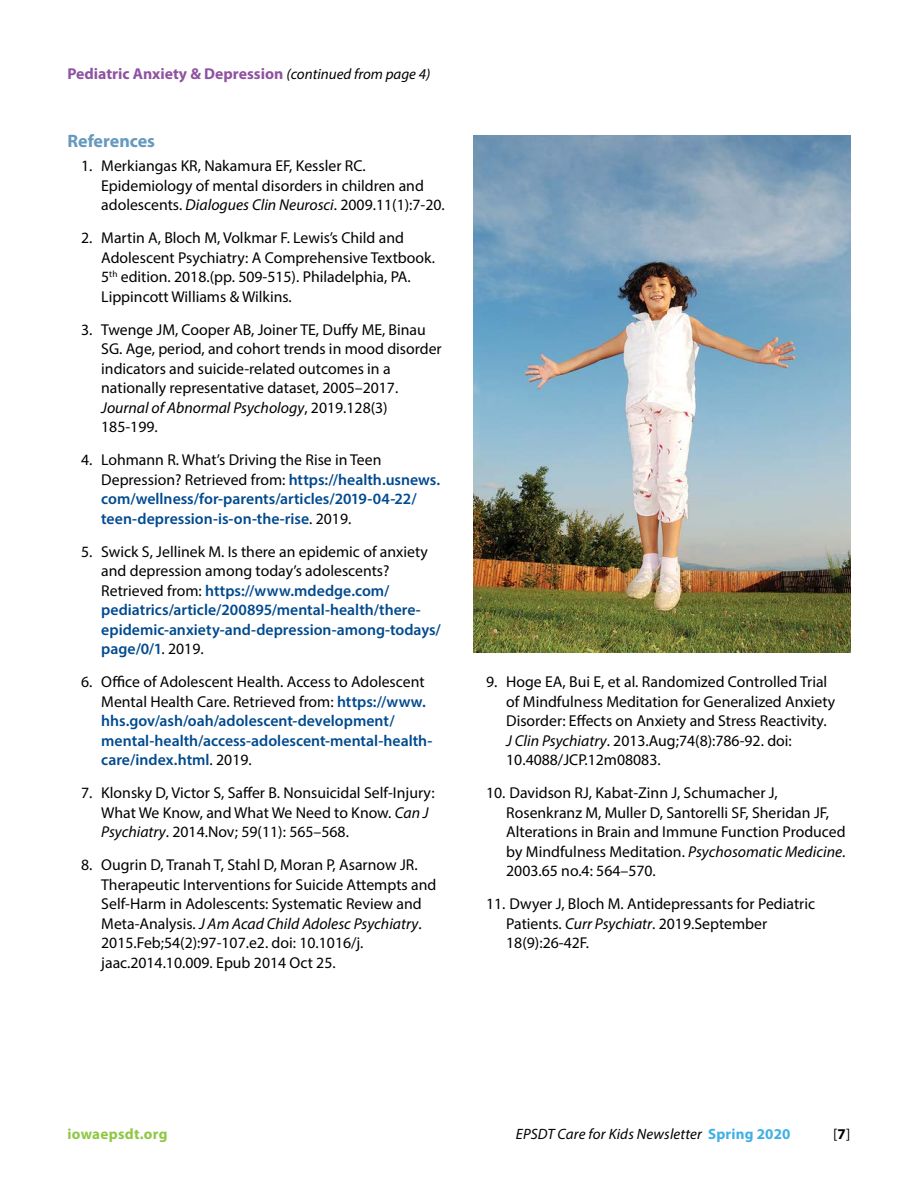
<style>
.page{position:relative;width:918px;height:1188px;background:#fff}
.page>*{position:absolute;margin:0;border:0;box-sizing:border-box;transform-origin:0 0}
.Subhead{font:700 18px "Myriad Pro";color:#6599bf}
.t1{font:15.75px/19.5px "Myriad Pro";color:#000}
.t2{font:600 15.75px/19.5px "Myriad Pro";color:#004a8f}
.Body_text{font:700 15.75px "Myriad Pro";color:#8f53a1}
.t3{font:italic 15px "Myriad Pro";letter-spacing:.01em;color:#000}
.t4{font:700 15px "Myriad Pro";letter-spacing:.02em;color:#8fc745}
.t5{font:15px "Myriad Pro";color:#000}
.s1{font-weight:400;font-style:italic;font-size:15px;color:#000}
.s2{font-style:italic}
.s3{font-weight:400;color:#000}
.s4{font-weight:700;font-style:normal;color:#40b0e4}
.s5{font-weight:700}
</style>
<div class="page">
<img style="left:473px;top:135px;width:377px;height:517px">
<p class="Body_text" style="left:68px;top:65px;width:364px">Pediatric Anxiety &amp; Depression <span class="s1">(continued from page 4)</span></p>
<p class="Subhead" style="left:68px;top:131px;width:89px">References</p>
<p class="t1" style="left:101px;top:156px;width:345px;text-indent:-20px">1. Merkiangas KR, Nakamura EF, Kessler RC.<br>Epidemiology of mental disorders in children and adolescents. <span class="s2">Dialogues Clin Neurosci</span>. 2009.11(1):7-20.</p>
<p class="t1" style="left:101px;top:228px;width:335px;text-indent:-20px">2. Martin A, Bloch M, Volkmar F. Lewis’s Child and Adolescent Psychiatry: A Comprehensive Textbook.<br>5<sup>th</sup> edition. 2018.(pp. 509-515). Philadelphia, PA.<br>Lippincott Williams &amp; Wilkins.</p>
<p class="t1" style="left:101px;top:319px;width:342px;text-indent:-20px">3. Twenge JM, Cooper AB, Joiner TE, Duffy ME, Binau SG. Age, period, and cohort trends in mood disorder indicators and suicide-related outcomes in a nationally representative dataset, 2005–2017.<br><span class="s2">Journal of Abnormal Psychology</span>, 2019.128(3)<br>185-199.</p>
<p class="t2" style="left:101px;top:450px;width:341px;text-indent:-20px"><span class="s3">4. Lohmann R. What’s Driving the Rise in Teen Depression? Retrieved from:</span> https://health.usnews. com/wellness/for-parents/articles/2019-04-22/ teen-depression-is-on-the-rise<span class="s3">. 2019.</span></p>
<p class="t2" style="left:101px;top:541px;width:341px;text-indent:-20px"><span class="s3">5. Swick S, Jellinek M. Is there an epidemic of anxiety and depression among today’s adolescents?<br>Retrieved from:</span> https://www.mdedge.com/ pediatrics/article/200895/mental-health/there&shy;epidemic-anxiety-and-depression-among-todays/ page/0/1<span class="s3">. 2019.</span></p>
<p class="t2" style="left:101px;top:672px;width:333px;text-indent:-20px"><span class="s3">6. Office of Adolescent Health. Access to Adolescent Mental Health Care. Retrieved from:</span> https://www. hhs.gov/ash/oah/adolescent-development/ mental-health/access-adolescent-mental-health&shy;care/index.html<span class="s3">. 2019.</span></p>
<p class="t1" style="left:101px;top:783px;width:335px;text-indent:-20px">7. Klonsky D, Victor S, Saffer B. Nonsuicidal Self-Injury:<br>What We Know, and What We Need to Know. <span class="s2">Can J<br>Psychiatry</span>. 2014.Nov; 59(11): 565–568.</p>
<p class="t1" style="left:101px;top:855px;width:337px;text-indent:-20px">8. Ougrin D, Tranah T, Stahl D, Moran P, Asarnow JR.<br>Therapeutic Interventions for Suicide Attempts and Self-Harm in Adolescents: Systematic Review and Meta-Analysis. <span class="s2">J Am Acad Child Adolesc Psychiatry</span>.<br>2015.Feb;54(2):97-107.e2. doi: 10.1016/j. jaac.2014.10.009. Epub 2014 Oct 25.</p>
<p class="t1" style="left:506px;top:672px;width:330px;text-indent:-20px">9. Hoge EA, Bui E, et al. Randomized Controlled Trial of Mindfulness Meditation for Generalized Anxiety Disorder: Effects on Anxiety and Stress Reactivity.<br><span class="s2">J Clin Psychiatry</span>. 2013.Aug;74(8):786-92. doi:<br>10.4088/JCP.12m08083.</p>
<p class="t1" style="left:506px;top:783px;width:341px;text-indent:-20px">10. Davidson RJ, Kabat-Zinn J, Schumacher J, Rosenkranz M, Muller D, Santorelli SF, Sheridan JF, Alterations in Brain and Immune Function Produced by Mindfulness Meditation. <span class="s2">Psychosomatic Medicine</span>.<br>2003.65 no.4: 564–570.</p>
<p class="t1" style="left:506px;top:894px;width:310px;text-indent:-20px">11. Dwyer J, Bloch M. Antidepressants for Pediatric<br>Patients. <span class="s2">Curr Psychiatr</span>. 2019.September<br>18(9):26-42F.</p>
<p class="t4" style="left:68px;top:1125px;width:102px">iowaepsdt.org</p>
<p class="t3" style="left:516px;top:1124px;width:276px">EPSDT Care for Kids Newsletter <span class="s4">Spring 2020</span></p>
<p class="t5" style="left:833px;top:1124px;width:19px">[<span class="s5">7</span>]</p>
</div>
